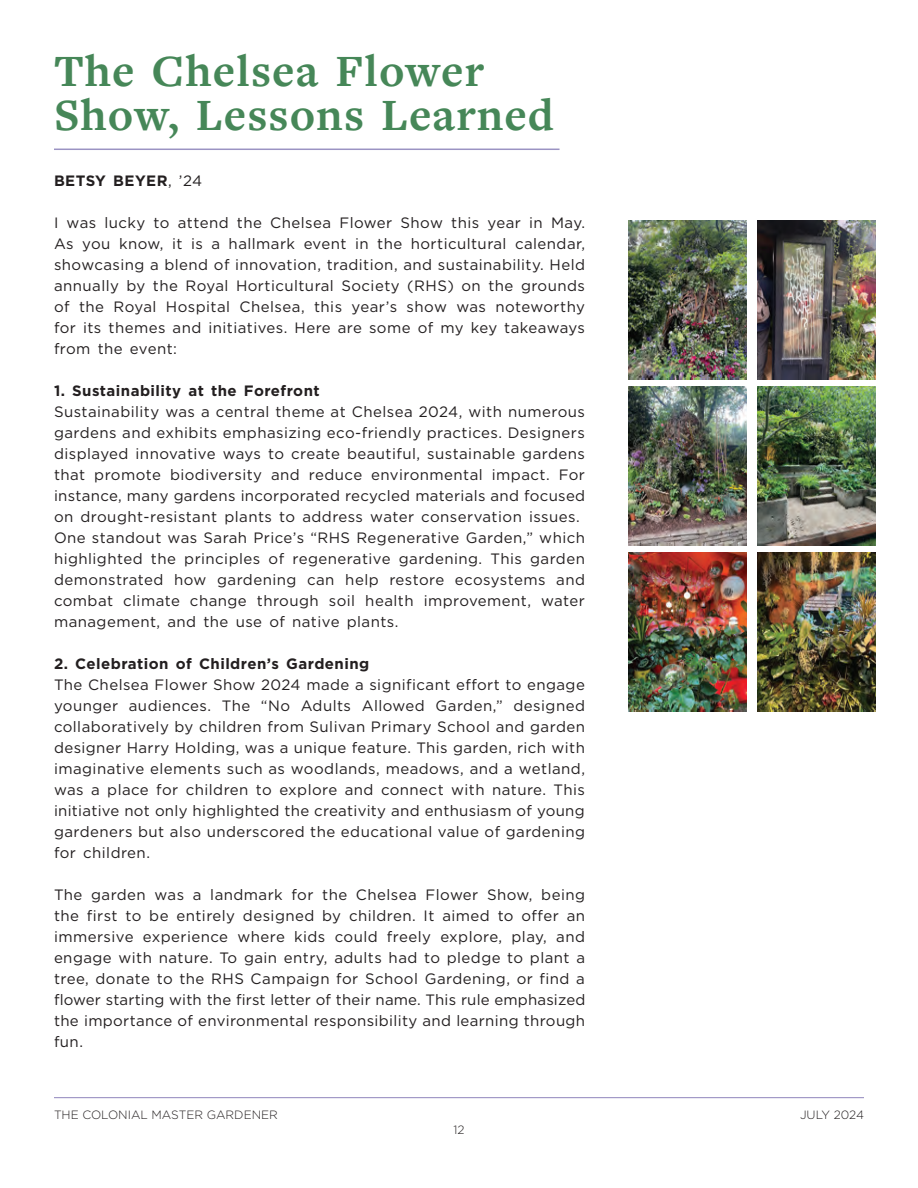
<style>
.page{position:relative;width:918px;height:1188px;background:#fff}
.page>*{position:absolute;margin:0;border:0;box-sizing:border-box;transform-origin:0 0}
.Header_1{font:700 46.5px/43.8px "Freight Text Pro";letter-spacing:.025em;color:#468758}
.t1{font:15px/21px "Gotham";letter-spacing:.03em;color:#231f20;text-align:justify}
.t2{font:700 15px "Gotham";letter-spacing:.03em;color:#231f20}
.t3{font:300 12px "Gotham";color:#231f20}
.s1{font-weight:400}
</style>
<div class="page">
<img style="left:628px;top:220px;width:119px;height:159px">
<img style="left:628px;top:386px;width:119px;height:159px">
<img style="left:758px;top:386px;width:118px;height:159px">
<img style="left:628px;top:553px;width:119px;height:159px">
<img style="left:758px;top:553px;width:118px;height:159px">
<img style="left:757px;top:220px;width:119px;height:159px">
<hr style="left:54px;top:149px;width:506px;height:1px;background:#9b93c3">
<hr style="left:54px;top:1097px;width:810px;height:1px;background:#9b93c3">
<p class="Header_1" style="left:54px;top:48px;width:502px">The Chelsea Flower<br>Show, Lessons Learned</p>
<p class="t2" style="left:54px;top:170px;width:150px">BETSY BEYER<span class="s1">, ’24</span></p>
<p class="t1" style="left:54px;top:212px;width:533px">I was lucky to attend the Chelsea Flower Show this year in May.<br>As you know, it is a hallmark event in the horticultural calendar, showcasing a blend of innovation, tradition, and sustainability. Held annually by the Royal Horticultural Society (RHS) on the grounds of the Royal Hospital Chelsea, this year’s show was noteworthy for its themes and initiatives. Here are some of my key takeaways from the event:</p>
<p class="t2" style="left:54px;top:380px;width:267px">1. Sustainability at the Forefront</p>
<p class="t1" style="left:54px;top:401px;width:533px">Sustainability was a central theme at Chelsea 2024, with numerous gardens and exhibits emphasizing eco-friendly practices. Designers displayed innovative ways to create beautiful, sustainable gardens that promote biodiversity and reduce environmental impact. For instance, many gardens incorporated recycled materials and focused on drought-resistant plants to address water conservation issues.</p>
<p class="t1" style="left:54px;top:527px;width:533px">One standout was Sarah Price’s “RHS Regenerative Garden,” which highlighted the principles of regenerative gardening. This garden demonstrated how gardening can help restore ecosystems and combat climate change through soil health improvement, water management, and the use of native plants.</p>
<p class="t2" style="left:54px;top:653px;width:317px">2. Celebration of Children’s Gardening</p>
<p class="t1" style="left:54px;top:674px;width:533px">The Chelsea Flower Show 2024 made a significant effort to engage younger audiences. The “No Adults Allowed Garden,” designed collaboratively by children from Sulivan Primary School and garden designer Harry Holding, was a unique feature. This garden, rich with imaginative elements such as woodlands, meadows, and a wetland, was a place for children to explore and connect with nature. This initiative not only highlighted the creativity and enthusiasm of young gardeners but also underscored the educational value of gardening for children.</p>
<p class="t1" style="left:54px;top:884px;width:533px">The garden was a landmark for the Chelsea Flower Show, being the first to be entirely designed by children. It aimed to offer an immersive experience where kids could freely explore, play, and engage with nature. To gain entry, adults had to pledge to plant a tree, donate to the RHS Campaign for School Gardening, or find a flower starting with the first letter of their name. This rule emphasized the importance of environmental responsibility and learning through fun.</p>
<p class="t3" style="left:54px;top:1107px;width:225px">THE COLONIAL MASTER GARDENER</p>
<p class="t3" style="left:800px;top:1107px;width:65px">JULY 2024</p>
<p class="t3" style="left:453px;top:1122px;width:13px">12</p>
</div>
